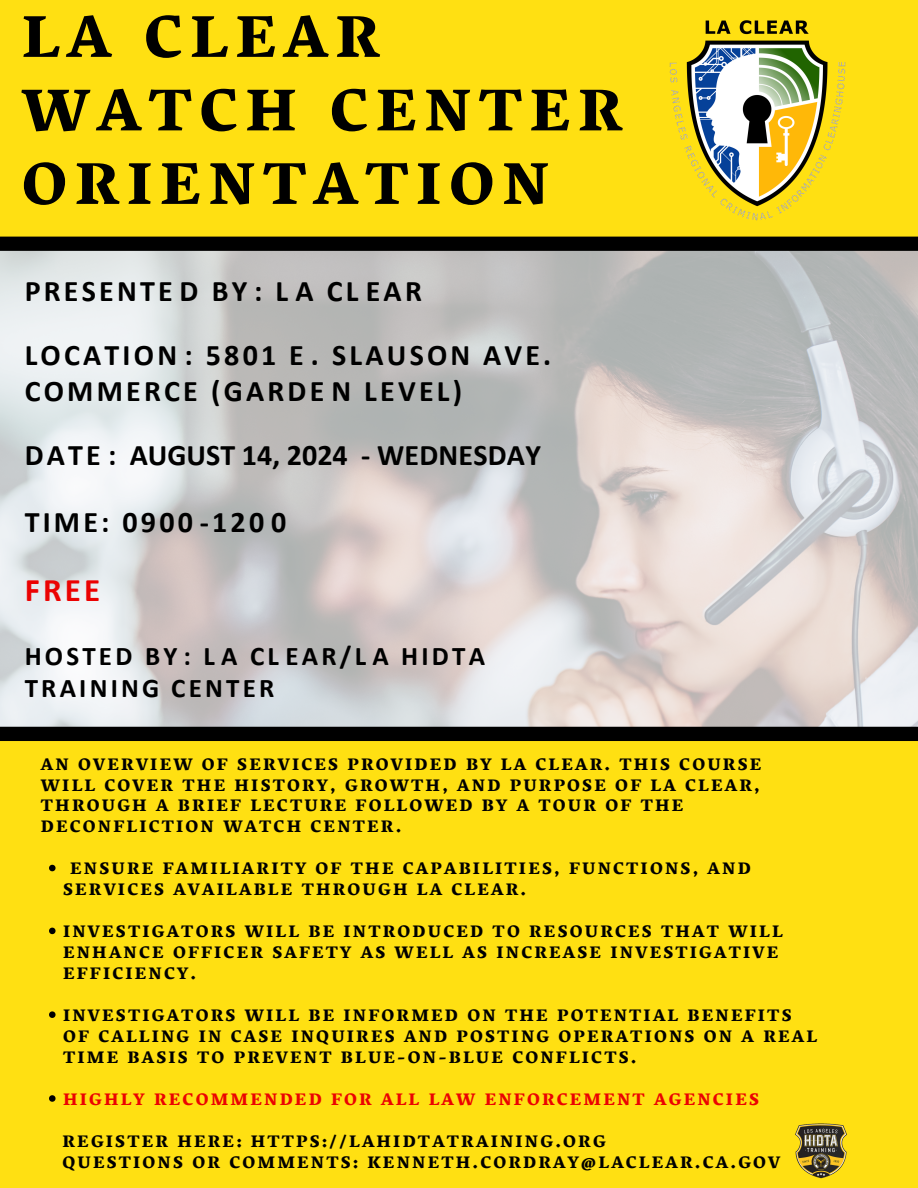
<style>
.page{position:relative;width:918px;height:1188px;background:#fff}
.page>*{position:absolute;margin:0;border:0;box-sizing:border-box;transform-origin:0 0}
.t1{font:800 60.15px/73.5px "Vesper Libre";letter-spacing:.13em;color:#000}
.t2{font:700 33px "Calibri";color:#eb0202}
.t3{font:700 30px/64.7px "Calibri";letter-spacing:.105em;color:#000}
.t4{font:700 27px/31.8px "Calibri";letter-spacing:.12em;color:#000}
.t5{font:800 17.1px/21px "Vesper Libre";letter-spacing:.13em;color:#000}
.t6{font:800 17.1px "Vesper Libre";letter-spacing:.13em;color:#eb0202}
</style>
<div class="page">
<img style="left:0;top:251px;width:918px;height:476px">
<div style="left:0;top:0;width:918px;height:244px;background:#ffe012"></div>
<div style="left:0;top:733px;width:918px;height:455px;background:#ffe012"></div>
<svg style="left:49px;top:865px;width:7px;height:6px"></svg>
<svg style="left:49px;top:928px;width:7px;height:6px"></svg>
<svg style="left:49px;top:1011px;width:7px;height:7px"></svg>
<svg style="left:49px;top:1095px;width:7px;height:7px"></svg>
<div style="left:0;top:727px;width:918px;height:14px;background:#000"></div>
<svg style="left:0;top:237px;width:918px;height:14px;background:#010101"></svg>
<img style="left:795px;top:1123px;width:52px;height:55px">
<img style="left:669px;top:20px;width:177px;height:201px">
<h1 class="t1" style="left:22px;top:-1px;width:602px">LA CLEAR<br>WATCH CENTER<br>ORIENTATION</h1>
<h3 class="t3" style="left:25px;top:258px;width:528px">PRESENTE D BY : L A CL EAR<br>LOCATION : 5801 E . SLAUSON AVE.</h3>
<h3 class="t3" style="left:25px;top:358px;width:518px">COMMERCE (GARDE N LEVEL)<br>DATE : AUGUST 14, 2024 - WEDNESDAY</h3>
<h3 class="t3" style="left:25px;top:489px;width:263px">TIME: 0900 -120 0</h3>
<h2 class="t2" style="left:25px;top:567px;width:77px">FREE</h2>
<h3 class="t4" style="left:25px;top:640px;width:462px">HOSTED BY: L A CL EAR/L A HIDTA<br>TRAINING CENTER</h3>
<p class="t5" style="left:41px;top:753px;width:722px">AN OVERVIEW OF SERVICES PROVIDED BY LA CLEAR. THIS COURSE WILL COVER THE HISTORY, GROWTH, AND PURPOSE OF LA CLEAR, THROUGH A BRIEF LECTURE FOLLOWED BY A TOUR OF THE DECONFLICTION WATCH CENTER.</p>
<p class="t5" style="left:63px;top:858px;width:689px;text-indent:7px">ENSURE FAMILIARITY OF THE CAPABILITIES, FUNCTIONS, AND<br>SERVICES AVAILABLE THROUGH LA CLEAR.</p>
<p class="t5" style="left:63px;top:921px;width:721px">INVESTIGATORS WILL BE INTRODUCED TO RESOURCES THAT WILL<br>ENHANCE OFFICER SAFETY AS WELL AS INCREASE INVESTIGATIVE<br>EFFICIENCY.</p>
<p class="t5" style="left:63px;top:1005px;width:756px">INVESTIGATORS WILL BE INFORMED ON THE POTENTIAL BENEFITS<br>OF CALLING IN CASE INQUIRES AND POSTING OPERATIONS ON A REAL<br>TIME BASIS TO PREVENT BLUE-ON-BLUE CONFLICTS.</p>
<p class="t6" style="left:63px;top:1089px;width:697px">HIGHLY RECOMMENDED FOR ALL LAW ENFORCEMENT AGENCIES</p>
<p class="t5" style="left:63px;top:1130px;width:719px">REGISTER HERE: HTTPS://LAHIDTATRAINING.ORG<br>QUESTIONS OR COMMENTS: KENNETH.CORDRAY@LACLEAR.CA.GOV</p>
</div>
